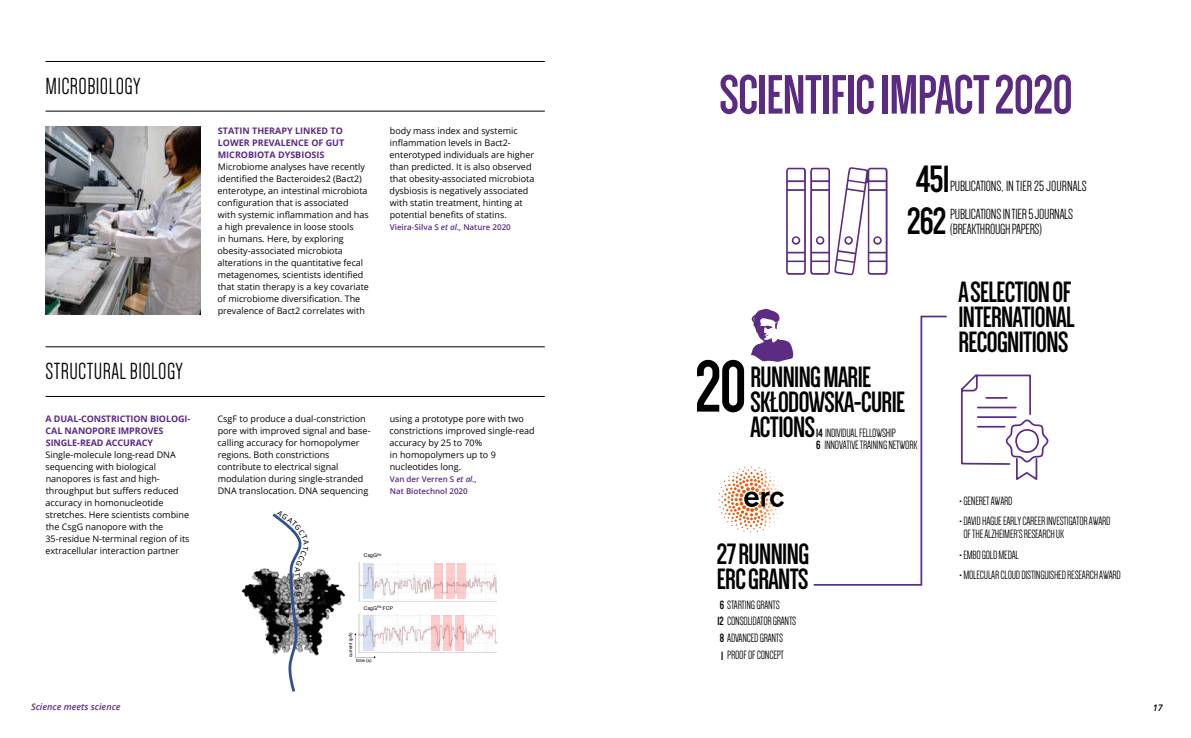
<style>
.page{position:relative;width:1191px;height:738px;background:#fff}
.page>*{position:absolute;margin:0;border:0;box-sizing:border-box;transform-origin:0 0}
.t1{font:700 75.4px "Dense";color:#000}
.t2{font:700 57px "Dense";letter-spacing:-.01em;color:#5b2a82}
.t3{font:700 39.2px/41.3px "Dense";letter-spacing:-.02em;color:#000}
.t4{font:700 30.3px/24.8px "Dense";letter-spacing:-.02em;color:#000}
.t5{font:24px "Dense";letter-spacing:.015em;color:#000}
.t6{font:15.1px/28.3px "Dense";letter-spacing:-.02em;color:#000}
.t7{font:12.4px/11.7px "Dense";letter-spacing:-.02em;color:#000}
.t8{font:9px/12px "Open Sans";color:#000}
.t9{font:700 9px/12px "Open Sans";letter-spacing:-.01em;color:#5b2a82}
.t10{font:italic 600 9px "Open Sans";color:#5b2a82}
.t11{font:italic 600 9px "Open Sans";color:#000}
.t12{font:600 8px/12px "Open Sans";color:#5b2a82}
.t13{font:5.1px "Helvetica";color:#000}
.t14{font:4.7px "Helvetica";color:#000}
.s1{font-style:italic}
.s2{font-weight:700}
</style>
<div class="page">
<img style="left:46px;top:126px;width:154px;height:188px">
<img style="left:241px;top:568px;width:104px;height:87px">
<img style="left:358px;top:613px;width:140px;height:38px">
<img style="left:358px;top:562px;width:139px;height:38px">
<div style="left:363px;top:562px;width:11px;height:36px;background:#4472c4;opacity:.2"></div>
<div style="left:363px;top:614px;width:10px;height:36px;background:#4472c4;opacity:.2"></div>
<div style="left:434px;top:562px;width:8px;height:36px;background:#f00;opacity:.2"></div>
<div style="left:446px;top:562px;width:8px;height:36px;background:#f00;opacity:.2"></div>
<div style="left:457px;top:562px;width:8px;height:36px;background:#f00;opacity:.2"></div>
<div style="left:431px;top:614px;width:8px;height:36px;background:#f00;opacity:.2"></div>
<div style="left:443px;top:614px;width:8px;height:36px;background:#f00;opacity:.2"></div>
<div style="left:455px;top:614px;width:8px;height:36px;background:#f00;opacity:.2"></div>
<svg style="left:354px;top:632px;width:22px;height:25px"></svg>
<hr style="left:46px;top:61px;width:499px;height:1px;background:#000">
<hr style="left:46px;top:346px;width:499px;height:1px;background:#000">
<hr style="left:46px;top:111px;width:499px;height:1px;background:#000">
<hr style="left:46px;top:396px;width:499px;height:1px;background:#000">
<svg style="left:813px;top:315px;width:134px;height:271px"></svg>
<svg style="left:718px;top:466px;width:66px;height:66px"></svg>
<svg style="left:786px;top:167px;width:101px;height:108px"></svg>
<svg style="left:961px;top:374px;width:88px;height:106px"></svg>
<svg style="left:751px;top:308px;width:42px;height:53px"></svg>
<svg style="left:269px;top:513px;width:40px;height:179px"></svg>
<h3 class="t5" style="left:46px;top:74px;width:96px">MICROBIOLOGY</h3>
<h2 class="t2" style="left:719px;top:67px;width:355px">SCIENTIFIC IMPACT 2020</h2>
<p class="t9" style="left:218px;top:124px;width:128px">STATIN THERAPY LINKED TO<br>LOWER PREVALENCE OF GUT<br>MICROBIOTA DYSBIOSIS</p>
<p class="t8" style="left:217px;top:160px;width:153px">Microbiome analyses have recently identified the Bacteroides2 (Bact2) enterotype, an intestinal microbiota configuration that is associated<br>with systemic inflammation and has a high prevalence in loose stools<br>in humans. Here, by exploring obesity-associated microbiota alterations in the quantitative fecal metagenomes, scientists identified that statin therapy is a key covariate of microbiome diversification. The prevalence of Bact2 correlates with</p>
<p class="t8" style="left:389px;top:124px;width:146px">body mass index and systemic inflammation levels in Bact2- enterotyped individuals are higher than predicted. It is also observed that obesity-associated microbiota dysbiosis is negatively associated with statin treatment, hinting at potential benefits of statins.</p>
<p class="t12" style="left:390px;top:221px;width:123px">Vieira-Silva S <span class="s1">et al</span>., Nature 2020</p>
<h3 class="t3" style="left:907px;top:159px;width:44px">451<br>262</h3>
<h3 class="t6" style="left:950px;top:172px;width:138px">PUBLICATIONS, IN TIER 25 JOURNALS<br>PUBLICATIONS INTIER 5JOURNALS</h3>
<h3 class="t6" style="left:950px;top:215px;width:93px">(BREAKTHROUGH PAPERS)</h3>
<h3 class="t4" style="left:958px;top:280px;width:118px;text-align:justify">A SELECTIONOF INTERNATIONAL RECOGNITIONS</h3>
<h3 class="t5" style="left:46px;top:359px;width:139px">STRUCTURAL BIOLOGY</h3>
<p class="t9" style="left:46px;top:412px;width:146px">A DUAL-CONSTRICTION BIOLOGI-<br>CAL NANOPORE IMPROVES<br>SINGLE-READ ACCURACY</p>
<p class="t8" style="left:45px;top:448px;width:146px">Single-molecule long-read DNA sequencing with biological nanopores is fast and high&shy;throughput but suffers reduced accuracy in homonucleotide stretches. Here scientists combine the CsgG nanopore with the<br>35-residue N-terminal region of its extracellular interaction partner</p>
<p class="t8" style="left:217px;top:412px;width:154px">CsgF to produce a dual-constriction pore with improved signal and base&shy;calling accuracy for homopolymer regions. Both constrictions contribute to electrical signal modulation during single-stranded DNA translocation. DNA sequencing</p>
<p class="t8" style="left:389px;top:412px;width:147px">using a prototype pore with two constrictions improved single-read accuracy by 25 to 70%<br>in homopolymers up to 9 nucleotides long.</p>
<p class="t12" style="left:390px;top:473px;width:88px">Van der Verren S <span class="s1">et al.</span>,<br>Nat Biotechnol 2020</p>
<p class="t13" style="left:364px;top:551px;width:19px">CsgG<sup>R9</sup></p>
<p class="t13" style="left:364px;top:603px;width:31px">CsgG<sup>R9</sup>:FCP</p>
<h1 class="t1" style="left:695px;top:349px;width:53px">20</h1>
<h3 class="t4" style="left:750px;top:365px;width:156px">RUNNINGMARIE<br>SKŁODOWSKA-CURIE<br>ACTIONS</h3>
<h3 class="t7" style="left:816px;top:427px;width:103px"><span class="s2">14</span> INDIVIDUAL FELLOWSHIP<br><span class="s2">6</span> INNOVATIVE TRAINING NETWORK</h3>
<h3 class="t4" style="left:717px;top:541px;width:94px">27 RUNNING<br>ERC GRANTS</h3>
<h3 class="t7" style="left:720px;top:598px;width:62px"><span class="s2">6</span> STARTING GRANTS</h3>
<h3 class="t7" style="left:959px;top:494px;width:55px">• GENERET AWARD</h3>
<h3 class="t7" style="left:963px;top:514px;width:149px;line-height:12.4px;text-indent:-4px">•DAVID HAGUE EARLY CAREER INVESTIGATOR AWARD<br>OF THE ALZHEIMER’S RESEARCH UK</h3>
<h3 class="t7" style="left:959px;top:548px;width:61px">•EMBO GOLD MEDAL</h3>
<h3 class="t7" style="left:959px;top:569px;width:163px">•MOLECULAR CLOUD DISTINGUISHED RESEARCH AWARD</h3>
<p class="t14" style="left:347px;top:656px;width:26px;rotate:-90deg">current (pA)</p>
<p class="t14" style="left:356px;top:656px;width:17px">time (s)</p>
<h3 class="t7" style="left:717px;top:615px;width:80px"><span class="s2">12</span> CONSOLIDATOR GRANTS</h3>
<h3 class="t7" style="left:721px;top:648px;width:65px"><span class="s2">1</span> PROOF OF CONCEPT</h3>
<h3 class="t7" style="left:719px;top:631px;width:65px"><span class="s2">8</span> ADVANCED GRANTS</h3>
<p class="t10" style="left:31px;top:700px;width:91px">Science meets science</p>
<p class="t11" style="left:1153px;top:701px;width:11px">17</p>
</div>
